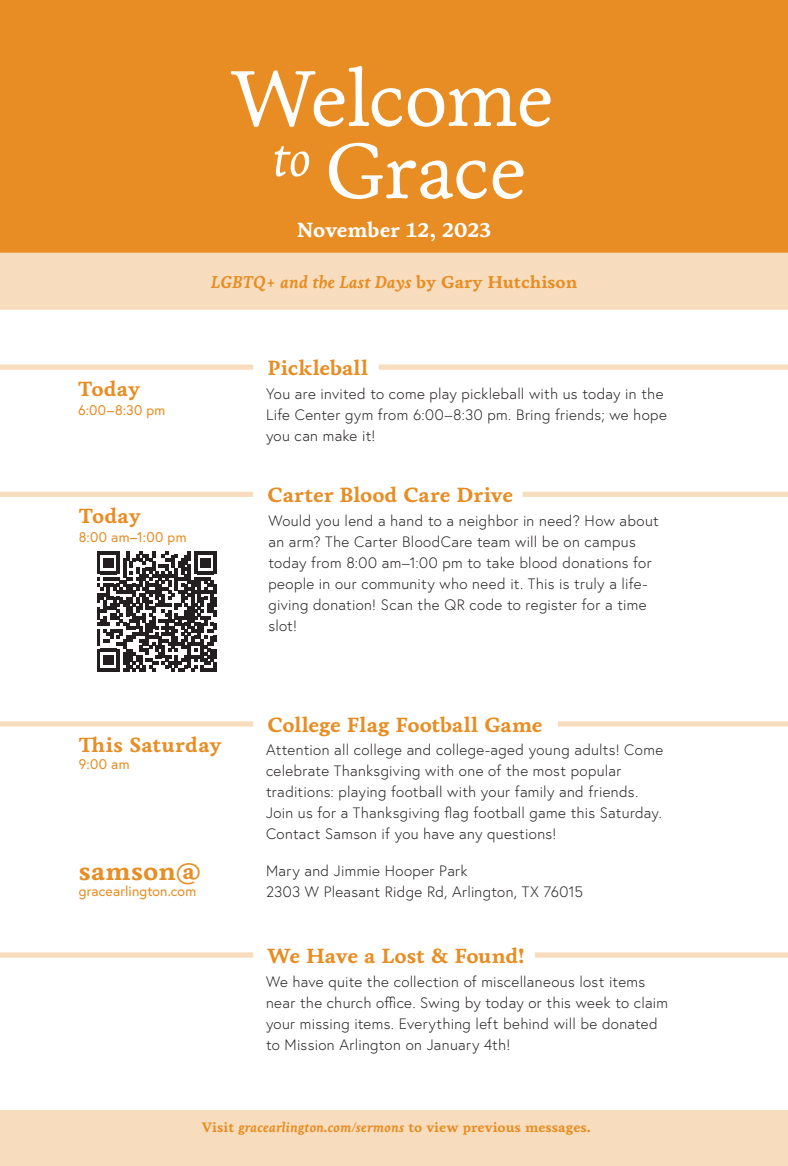
<style>
.page{position:relative;width:788px;height:1166px;background:#fff}
.page>*{position:absolute;margin:0;border:0;box-sizing:border-box;transform-origin:0 0}
.Body{font:80.5px "Livory";letter-spacing:-.025em;color:#fff}
.Body-2{font:italic 52.5px "Livory";color:#fff}
.Body-3{font:700 26.25px "Livory";letter-spacing:.01em;color:#e78d23}
.Body-4{font:700 21px "Livory";letter-spacing:-.005em;color:#e78d23}
.Body-5{font:700 21px "Livory";letter-spacing:-.005em;color:#fff}
.t1{font:italic 700 17.5px "Livory";color:#e78d23}
.Body-6{font:300 15.05px/21px "Europa";letter-spacing:.02em;color:#231f20}
.t2{font:700 14px "Livory";color:#e78d23}
.Body-7{font:14px "Europa";letter-spacing:.01em;color:#e78d23}
.s1{font-style:normal}
.s2{font-style:italic}
</style>
<div class="page">
<div style="left:0;top:253px;width:788px;height:57px;background:#f7ddbd"></div>
<div style="left:1px;top:1px;width:786px;height:251px;background:#e78d23"></div>
<div style="left:0;top:0;width:788px;height:253px;border:2px solid #e78d23"></div>
<div style="left:0;top:1110px;width:788px;height:56px;background:#f7ddbd"></div>
<div style="left:0;top:364px;width:253px;height:6px;background:#f7ddbd"></div>
<div style="left:379px;top:364px;width:409px;height:6px;background:#f7ddbd"></div>
<div style="left:0;top:491px;width:253px;height:6px;background:#f7ddbd"></div>
<div style="left:522px;top:491px;width:266px;height:6px;background:#f7ddbd"></div>
<svg style="left:98px;top:551px;width:119px;height:120px"></svg>
<div style="left:0;top:721px;width:253px;height:5px;background:#f7ddbd"></div>
<div style="left:558px;top:721px;width:230px;height:5px;background:#f7ddbd"></div>
<div style="left:0;top:952px;width:253px;height:5px;background:#f7ddbd"></div>
<div style="left:534px;top:952px;width:253px;height:5px;background:#f7ddbd"></div>
<p class="Body" style="left:231px;top:50px;width:324px">Welcome</p>
<p class="Body" style="left:324px;top:122px;width:204px">Grace</p>
<p class="Body-2" style="left:272px;top:128px;width:41px">to</p>
<p class="Body-5" style="left:297px;top:217px;width:196px">November 12, 2023</p>
<p class="t1" style="left:211px;top:271px;width:368px">LGBTQ+ and the Last Days <span class="s1">by Gary Hutchison</span></p>
<p class="Body-4" style="left:78px;top:376px;width:63px">Today</p>
<p class="Body-7" style="left:78px;top:401px;width:89px">6:00–8:30 pm</p>
<p class="Body-4" style="left:79px;top:503px;width:63px">Today</p>
<p class="Body-7" style="left:79px;top:528px;width:109px">8:00 am–1:00 pm</p>
<p class="Body-4" style="left:267px;top:355px;width:102px">Pickleball</p>
<p class="Body-6" style="left:266px;top:383px;width:402px">You are invited to come play pickleball with us today in the<br>Life Center gym from 6:00–8:30 pm. Bring friends; we hope you can make it!</p>
<p class="Body-4" style="left:267px;top:482px;width:247px">Carter Blood Care Drive</p>
<p class="Body-6" style="left:268px;top:510px;width:392px">Would you lend a hand to a neighbor in need? How about an arm? The Carter BloodCare team will be on campus today from 8:00 am–1:00 pm to take blood donations for people in our community who need it. This is truly a life&shy;giving donation! Scan the QR code to register for a time slot!</p>
<p class="Body-4" style="left:79px;top:732px;width:144px">This Saturday</p>
<p class="Body-7" style="left:79px;top:755px;width:52px">9:00 am</p>
<p class="Body-3" style="left:79px;top:855px;width:123px">samson@</p>
<p class="Body-7" style="left:79px;top:882px;width:119px">gracearlington.com</p>
<p class="Body-4" style="left:267px;top:712px;width:276px">College Flag Football Game</p>
<p class="Body-6" style="left:266px;top:739px;width:398px">Attention all college and college-aged young adults! Come celebrate Thanksgiving with one of the most popular traditions: playing football with your family and friends.<br>Join us for a Thanksgiving flag football game this Saturday.<br>Contact Samson if you have any questions!</p>
<p class="Body-6" style="left:266px;top:860px;width:319px">Mary and Jimmie Hooper Park<br>2303 W Pleasant Ridge Rd, Arlington, TX 76015</p>
<p class="Body-4" style="left:267px;top:943px;width:258px">We Have a Lost &amp; Found!</p>
<p class="Body-6" style="left:266px;top:971px;width:403px">We have quite the collection of miscellaneous lost items near the church office. Swing by today or this week to claim your missing items. Everything left behind will be donated to Mission Arlington on January 4th!</p>
<p class="t2" style="left:202px;top:1118px;width:390px">Visit <span class="s2">gracearlington.com/sermons</span> to view previous messages.</p>
</div>
